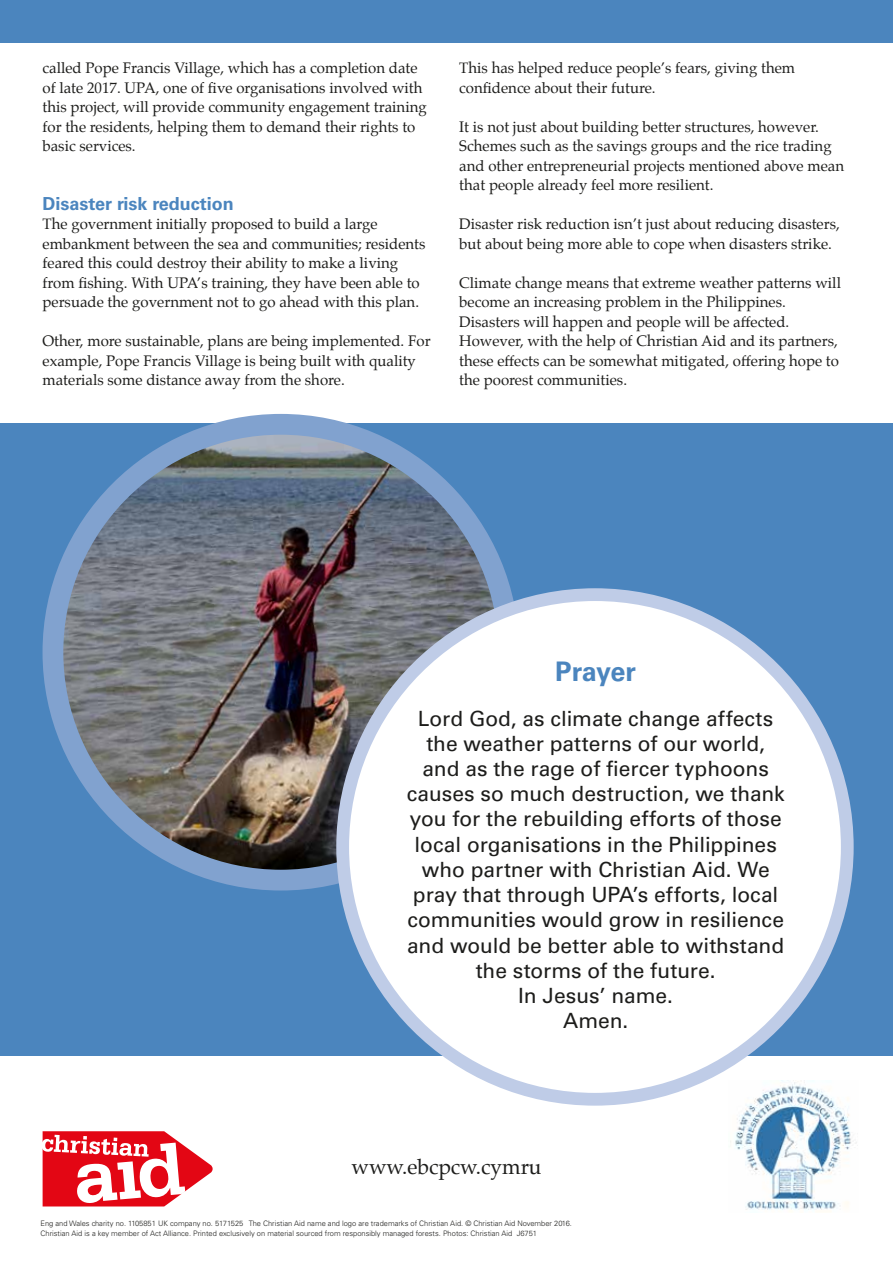
<style>
.page{position:relative;width:893px;height:1263px;background:#fff}
.page>*{position:absolute;margin:0;border:0;box-sizing:border-box;transform-origin:0 0}
.t1{font:700 27px "Univers CA";letter-spacing:-.02em;color:#4b85be}
.t2{font:21px/25.2px "Univers CA";letter-spacing:-.005em;color:#1d1d1b;text-align:center}
.t3{font:21px "Palatino";color:#1d1d1b}
.t4{font:700 18px "Univers CA";color:#4b85be}
.t5{font:15px/19.5px "Palatino";color:#1d1d1b}
.t6{font:300 7.5px/10.5px "Univers CA";color:#1d1d1b}
</style>
<div class="page">
<div style="left:0;top:424px;width:893px;height:632px;background:#4b85be"></div>
<img style="left:53px;top:424px;width:456px;height:456px">
<div style="left:43px;top:414px;width:476px;height:476px;border:21px solid #81a2cf;border-radius:50%"></div>
<div style="left:343px;top:595px;width:504px;height:504px;background:#fff;border-radius:50%"></div>
<div style="left:336px;top:588px;width:518px;height:518px;border:13px solid #bfcce7;border-radius:50%"></div>
<div style="left:0;top:0;width:893px;height:43px;background:#4b85be"></div>
<svg style="left:43px;top:1131px;width:170px;height:75px"></svg>
<img style="left:730px;top:1080px;width:127px;height:130px">
<p class="t5" style="left:43px;top:58px;width:386px">called Pope Francis Village, which has a completion date of late 2017. UPA, one of five organisations involved with this project, will provide community engagement training for the residents, helping them to demand their rights to basic services.</p>
<p class="t4" style="left:43px;top:193px;width:193px">Disaster risk reduction</p>
<p class="t5" style="left:43px;top:214px;width:385px">The government initially proposed to build a large embankment between the sea and communities; residents feared this could destroy their ability to make a living from fishing. With UPA’s training, they have been able to persuade the government not to go ahead with this plan.</p>
<p class="t5" style="left:43px;top:331px;width:390px">Other, more sustainable, plans are being implemented. For example, Pope Francis Village is being built with quality materials some distance away from the shore.</p>
<p class="t5" style="left:459px;top:58px;width:337px">This has helped reduce people’s fears, giving them confidence about their future.</p>
<p class="t5" style="left:459px;top:117px;width:386px">It is not just about building better structures, however.<br>Schemes such as the savings groups and the rice trading and other entrepreneurial projects mentioned above mean that people already feel more resilient.</p>
<p class="t5" style="left:459px;top:214px;width:382px">Disaster risk reduction isn’t just about reducing disasters, but about being more able to cope when disasters strike.</p>
<p class="t5" style="left:459px;top:273px;width:383px">Climate change means that extreme weather patterns will become an increasing problem in the Philippines.<br>Disasters will happen and people will be affected.<br>However, with the help of Christian Aid and its partners, these effects can be somewhat mitigated, offering hope to the poorest communities.</p>
<h1 class="t1" style="left:555px;top:656px;width:82px">Prayer</h1>
<p class="t2" style="left:407px;top:706px;width:380px">Lord God, as climate change affects the weather patterns of our world, and as the rage of fiercer typhoons causes so much destruction, we thank you for the rebuilding efforts of those local organisations in the Philippines who partner with Christian Aid. We pray that through UPA’s efforts, local communities would grow in resilience and would be better able to withstand the storms of the future.<br>In Jesus’ name.<br>Amen.</p>
<h2 class="t3" style="left:351px;top:1149px;width:191px">www.ebcpcw.cymru</h2>
<p class="t6" style="left:41px;top:1218px;width:533px">Eng and Wales charity no. 1105851 UK company no. 5171525 The Christian Aid name and logo are trademarks of Christian Aid. © Christian Aid November 2016.<br>Christian Aid is a key member of Act Alliance. Printed exclusively on material sourced from responsibly managed forests. Photos: Christian Aid J6751</p>
</div>
